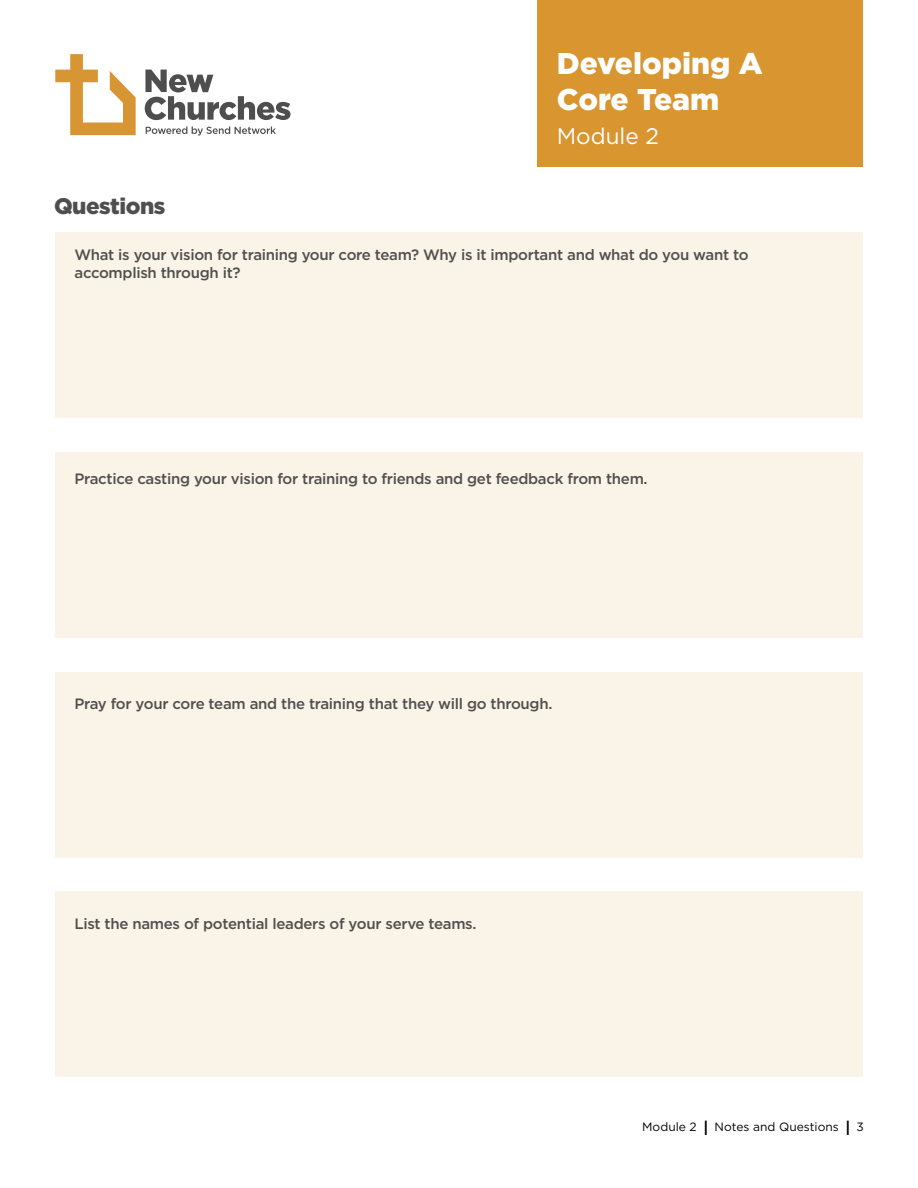
<style>
.page{position:relative;width:918px;height:1188px;background:#fff}
.page>*{position:absolute;margin:0;border:0;box-sizing:border-box;transform-origin:0 0}
.t1{font:900 30px/36px "Gotham";color:#fff}
.t2{font:900 22.5px "Gotham";letter-spacing:-.02em;color:#4f4f4f}
.t3{font:22.5px "Gotham";color:#fff}
.t4{font:500 15px/18px "Gotham";letter-spacing:-.02em;color:#4f4f4f}
.t5{font:12px "Gotham";color:#000}
.s1{font-weight:900;font-size:15.45px}
</style>
<div class="page">
<svg style="left:145px;top:70px;width:145px;height:50px"></svg>
<svg style="left:146px;top:126px;width:130px;height:10px"></svg>
<svg style="left:55px;top:54px;width:81px;height:81px"></svg>
<div style="left:538px;top:0;width:325px;height:166px;background:#d89530"></div>
<div style="left:55px;top:232px;width:808px;height:186px;background:#faf3e7"></div>
<div style="left:55px;top:452px;width:808px;height:186px;background:#faf3e7"></div>
<div style="left:55px;top:672px;width:808px;height:186px;background:#faf3e7"></div>
<div style="left:55px;top:891px;width:808px;height:186px;background:#faf3e7"></div>
<h1 class="t1" style="left:557px;top:46px;width:207px">Developing A<br>Core Team</h1>
<h2 class="t3" style="left:557px;top:126px;width:104px">Module 2</h2>
<h2 class="t2" style="left:54px;top:196px;width:113px">Questions</h2>
<p class="t4" style="left:75px;top:246px;width:676px">What is your vision for training your core team? Why is it important and what do you want to accomplish through it?</p>
<p class="t4" style="left:75px;top:471px;width:575px">Practice casting your vision for training to friends and get feedback from them.</p>
<p class="t4" style="left:75px;top:696px;width:479px">Pray for your core team and the training that they will go through.</p>
<p class="t4" style="left:75px;top:916px;width:404px">List the names of potential leaders of your serve teams.</p>
<p class="t5" style="left:642px;top:1122px;width:223px">Module 2 <span class="s1">|</span> Notes and Questions <span class="s1">|</span> 3</p>
</div>
